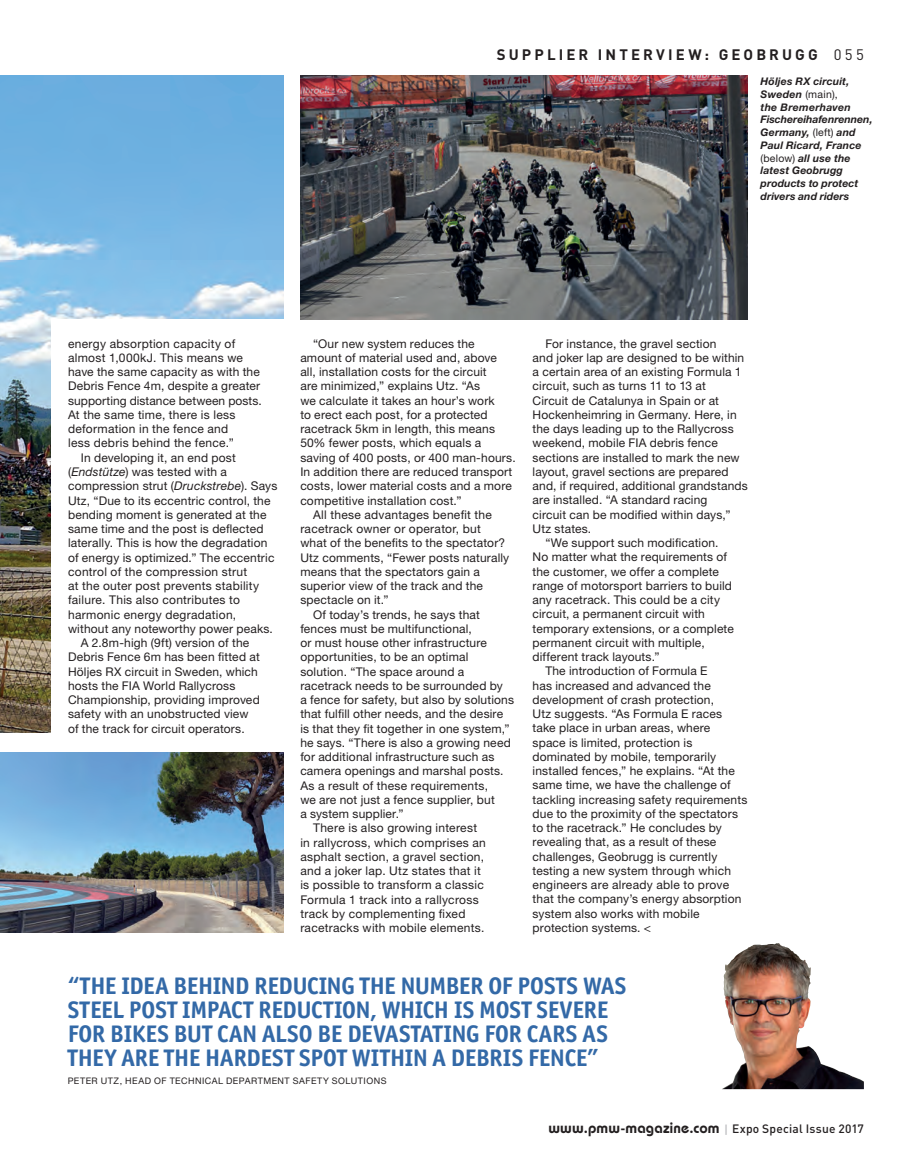
<style>
.page{position:relative;width:915px;height:1170px;background:#fff}
.page>*{position:absolute;margin:0;border:0;box-sizing:border-box;transform-origin:0 0}
.t1{font:700 24px/24px "Officina San ITC";letter-spacing:-.01em;color:#3369a7}
.t2{font:600 15px "Bauhaus";letter-spacing:.015em;color:#231f20}
.Strapline_Right{font:700 15px "DIN";letter-spacing:.205em;color:#231f20}
.Body_copy{font:12px/14.2px "Helvetica Neue";letter-spacing:.015em;color:#231f20}
.t3{font:italic 700 10.5px/12.8px "Helvetica Neue";letter-spacing:.01em;color:#231f20}
.Quote_byline{font:9px "Helvetica Neue";letter-spacing:.055em;color:#231f20}
.s1{font-weight:400}
.s2{font-weight:400;font-style:normal}
.s3{font-style:italic}
.s4{font-family:"DIN";font-weight:500;font-size:12px;color:#bcbdc0}
.s5{font-family:"DIN";font-weight:500;font-size:12px}
</style>
<div class="page">
<img style="left:0;top:75px;width:283px;height:657px">
<img style="left:0;top:378px;width:51px;height:59px">
<div style="left:51px;top:319px;width:232px;height:426px;background:#fff"></div>
<img style="left:300px;top:75px;width:447px;height:244px">
<img style="left:0;top:752px;width:283px;height:180px">
<img style="left:722px;top:943px;width:141px;height:146px">
<p class="Strapline_Right" style="left:496px;top:45px;width:368px">SUPPLIER INTERVIEW: GEOBRUGG <span class="s1">055</span></p>
<p class="t3" style="left:760px;top:75px;width:113px">Höljes RX circuit,<br>Sweden <span class="s2">(main),<br></span>the Bremerhaven<br>Fischereihafenrennen,<br>Germany, <span class="s2">(left)</span> and<br>Paul Ricard, France <span class="s2">(below)</span> all use the latest Geobrugg products to protect drivers and riders</p>
<p class="Body_copy" style="left:68px;top:336px;width:195px">energy absorption capacity of almost 1,000kJ. This means we have the same capacity as with the<br>Debris Fence 4m, despite a greater supporting distance between posts.<br>At the same time, there is less deformation in the fence and<br>less debris behind the fence.”</p>
<p class="Body_copy" style="left:68px;top:450px;width:211px;text-indent:13px">In developing it, an end post (<span class="s3">Endstütze</span>) was tested with a compression strut (<span class="s3">Druckstrebe</span>). Says Utz, “Due to its eccentric control, the bending moment is generated at the same time and the post is deflected laterally. This is how the degradation of energy is optimized.” The eccentric control of the compression strut<br>at the outer post prevents stability failure. This also contributes to harmonic energy degradation, without any noteworthy power peaks.</p>
<p class="Body_copy" style="left:68px;top:635px;width:193px;text-indent:13px">A 2.8m-high (9ft) version of the Debris Fence 6m has been fitted at Höljes RX circuit in Sweden, which hosts the FIA World Rallycross Championship, providing improved safety with an unobstructed view of the track for circuit operators.</p>
<p class="Body_copy" style="left:300px;top:336px;width:217px;text-indent:13px">“Our new system reduces the amount of material used and, above<br>all, installation costs for the circuit<br>are minimized,” explains Utz. “As<br>we calculate it takes an hour’s work<br>to erect each post, for a protected racetrack 5km in length, this means 50% fewer posts, which equals a saving of 400 posts, or 400 man-hours.<br>In addition there are reduced transport costs, lower material costs and a more competitive installation cost.”</p>
<p class="Body_copy" style="left:300px;top:507px;width:210px;text-indent:13px">All these advantages benefit the racetrack owner or operator, but what of the benefits to the spectator?<br>Utz comments, “Fewer posts naturally means that the spectators gain a superior view of the track and the spectacle on it.”</p>
<p class="Body_copy" style="left:300px;top:607px;width:215px;text-indent:13px">Of today’s trends, he says that fences must be multifunctional,<br>or must house other infrastructure opportunities, to be an optimal solution. “The space around a racetrack needs to be surrounded by<br>a fence for safety, but also by solutions that fulfill other needs, and the desire is that they fit together in one system,” he says. “There is also a growing need for additional infrastructure such as camera openings and marshal posts.<br>As a result of these requirements,<br>we are not just a fence supplier, but<br>a system supplier.”</p>
<p class="Body_copy" style="left:300px;top:820px;width:187px;text-indent:13px">There is also growing interest in rallycross, which comprises an asphalt section, a gravel section, and a joker lap. Utz states that it is possible to transform a classic Formula 1 track into a rallycross track by complementing fixed racetracks with mobile elements.</p>
<p class="Body_copy" style="left:532px;top:336px;width:217px;text-indent:13px">For instance, the gravel section<br>and joker lap are designed to be within a certain area of an existing Formula 1 circuit, such as turns 11 to 13 at<br>Circuit de Catalunya in Spain or at Hockenheimring in Germany. Here, in the days leading up to the Rallycross weekend, mobile FIA debris fence sections are installed to mark the new layout, gravel sections are prepared and, if required, additional grandstands are installed. “A standard racing<br>circuit can be modified within days,” Utz states.</p>
<p class="Body_copy" style="left:532px;top:535px;width:203px;text-indent:13px">“We support such modification.<br>No matter what the requirements of the customer, we offer a complete range of motorsport barriers to build any racetrack. This could be a city circuit, a permanent circuit with temporary extensions, or a complete permanent circuit with multiple, different track layouts.”</p>
<p class="Body_copy" style="left:532px;top:663px;width:216px;text-indent:13px">The introduction of Formula E<br>has increased and advanced the development of crash protection,<br>Utz suggests. “As Formula E races take place in urban areas, where<br>space is limited, protection is dominated by mobile, temporarily installed fences,” he explains. “At the same time, we have the challenge of tackling increasing safety requirements due to the proximity of the spectators to the racetrack.” He concludes by revealing that, as a result of these challenges, Geobrugg is currently testing a new system through which engineers are already able to prove that the company’s energy absorption system also works with mobile protection systems. &lt;</p>
<p class="t1" style="left:68px;top:973px;width:560px">“THE IDEA BEHIND REDUCING THE NUMBER OF POSTS WAS STEEL POST IMPACT REDUCTION, WHICH IS MOST SEVERE FOR BIKES BUT CAN ALSO BE DEVASTATING FOR CARS AS THEY ARE THE HARDEST SPOT WITHIN A DEBRIS FENCE”</p>
<p class="Quote_byline" style="left:68px;top:1075px;width:320px">PETER UTZ, HEAD OF TECHNICAL DEPARTMENT SAFETY SOLUTIONS</p>
<p class="t2" style="left:548px;top:1118px;width:317px">www.pmw-magazine.com <span class="s4">|</span> <span class="s5">Expo Special Issue 2017</span></p>
</div>
